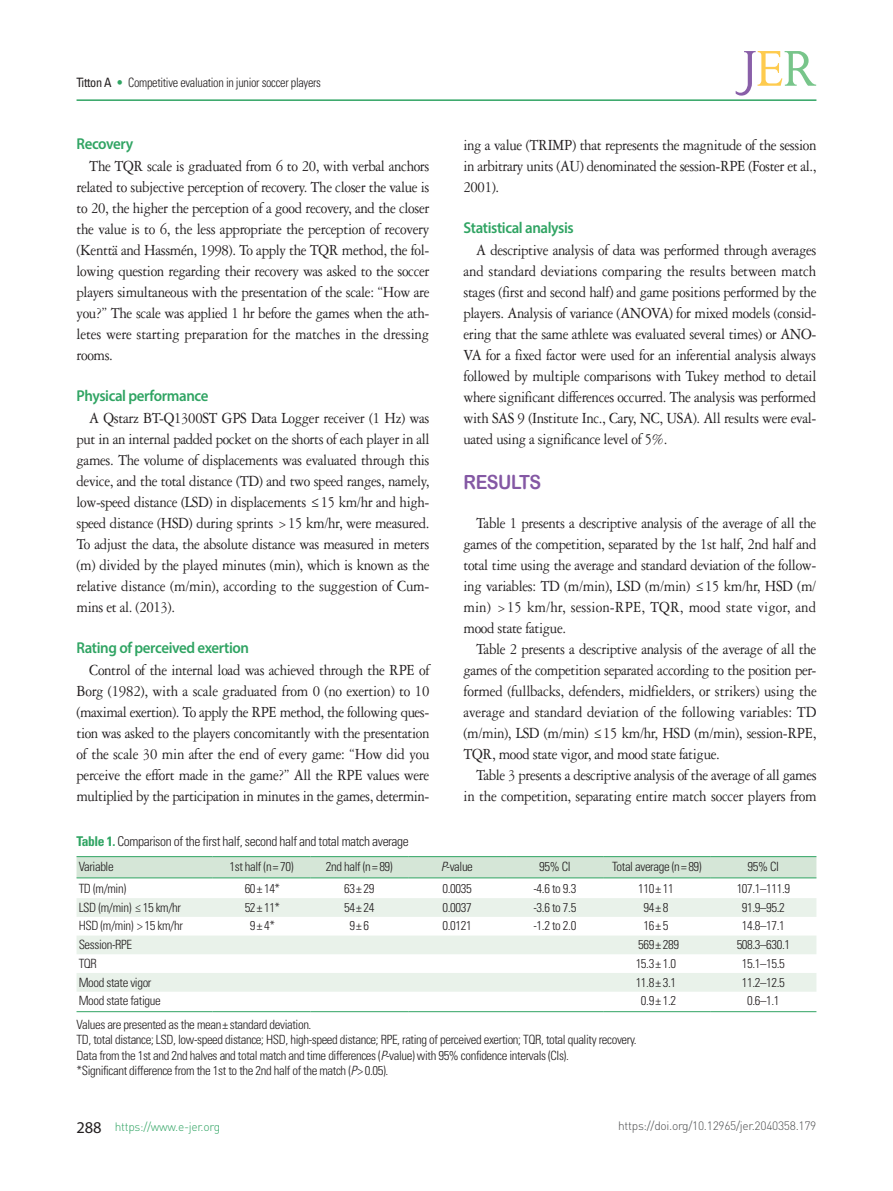
<style>
.page{position:relative;width:893px;height:1191px;background:#fff}
.page>*{position:absolute;margin:0;border:0;box-sizing:border-box;transform-origin:0 0}
.본문_대제목{font:19.5px "Arial Rounded MT Bold";letter-spacing:-.025em;color:#8458a4;scale:.9 1}
.본문_영문{font:16.5px/21px "Garamond 3 LT Std";letter-spacing:-.025em;color:#231f20;text-align:justify;scale:.9 1}
.본문_중제목{font:600 15.75px "Myriad Pro";letter-spacing:-.025em;color:#30a463;scale:.95 1}
.표제목_그림설명{font:300 condensed 13.5px "Univers LT Std";letter-spacing:-.03em;color:#231f20}
.하시라{font:300 condensed 12.9px "Univers LT Std";letter-spacing:-.025em;color:#231f20;scale:.95 1}
.표본문{font:300 condensed 12.75px "Univers LT Std";letter-spacing:-.03em;color:#231f20}
.t1{font:300 12px "DIN Pro";letter-spacing:-.025em;color:#4b4c4d}
.t2{font:300 12px "DIN Pro";letter-spacing:-.025em;color:#30a463}
.s1{font-weight:400}
.s2{color:#30a463}
.s3{font-weight:700;color:#30a463}
.s4{font-style:italic}
.s5{font-family:"Myriad Pro";font-weight:400;font-size:16.5px;color:#231f20}
</style>
<div class="page">
<hr style="left:77px;top:99px;width:739px;height:2px;background:#30a463">
<svg style="left:736px;top:51px;width:80px;height:45px"></svg>
<div style="left:77px;top:857px;width:739px;height:20px;background:#d5e6d7"></div>
<svg style="left:77px;top:898px;width:739px;height:93px;fill:#e9f2ea"></svg>
<hr style="left:77px;top:856px;width:136px;height:1px;background:#30a463">
<hr style="left:213px;top:856px;width:97px;height:1px;background:#30a463">
<hr style="left:310px;top:856px;width:98px;height:1px;background:#30a463">
<hr style="left:408px;top:856px;width:98px;height:1px;background:#30a463">
<hr style="left:506px;top:856px;width:98px;height:1px;background:#30a463">
<hr style="left:604px;top:856px;width:106px;height:1px;background:#30a463">
<hr style="left:710px;top:856px;width:106px;height:1px;background:#30a463">
<hr style="left:77px;top:877px;width:136px;height:1px;background:#30a463">
<hr style="left:213px;top:877px;width:97px;height:1px;background:#30a463">
<hr style="left:310px;top:877px;width:98px;height:1px;background:#30a463">
<hr style="left:408px;top:877px;width:98px;height:1px;background:#30a463">
<hr style="left:506px;top:877px;width:98px;height:1px;background:#30a463">
<hr style="left:604px;top:877px;width:106px;height:1px;background:#30a463">
<hr style="left:710px;top:877px;width:106px;height:1px;background:#30a463">
<hr style="left:77px;top:1011px;width:136px;height:1px;background:#30a463">
<hr style="left:213px;top:1011px;width:97px;height:1px;background:#30a463">
<hr style="left:310px;top:1011px;width:98px;height:1px;background:#30a463">
<hr style="left:408px;top:1011px;width:98px;height:1px;background:#30a463">
<hr style="left:506px;top:1011px;width:98px;height:1px;background:#30a463">
<hr style="left:604px;top:1011px;width:106px;height:1px;background:#30a463">
<hr style="left:710px;top:1011px;width:106px;height:1px;background:#30a463">
<p class="하시라" style="left:77px;top:74px;width:259px"><span class="s1">Titton A</span> <span class="s2">•</span> Competitive evaluation in junior soccer players</p>
<p class="본문_중제목" style="left:77px;top:134px;width:61px">Recovery</p>
<p class="본문_영문" style="left:77px;top:155px;width:394px;text-indent:13px">The TQR scale is graduated from 6 to 20, with verbal anchors related to subjective perception of recovery. The closer the value is to 20, the higher the perception of a good recovery, and the closer the value is to 6, the less appropriate the perception of recovery (Kenttä and Hassmén, 1998). To apply the TQR method, the fol&shy;lowing question regarding their recovery was asked to the soccer players simultaneous with the presentation of the scale: “How are you?” The scale was applied 1 hr before the games when the ath&shy;letes were starting preparation for the matches in the dressing rooms.</p>
<p class="본문_중제목" style="left:77px;top:386px;width:140px">Physical performance</p>
<p class="본문_영문" style="left:77px;top:407px;width:394px;text-indent:13px">A Qstarz BT-Q1300ST GPS Data Logger receiver (1 Hz) was put in an internal padded pocket on the shorts of each player in all games. The volume of displacements was evaluated through this device, and the total distance (TD) and two speed ranges, namely, low-speed distance (LSD) in displacements ≤15 km/hr and high&shy;speed distance (HSD) during sprints &gt;15 km/hr, were measured.<br>To adjust the data, the absolute distance was measured in meters (m) divided by the played minutes (min), which is known as the relative distance (m/min), according to the suggestion of Cum&shy;mins et al. (2013).</p>
<p class="본문_중제목" style="left:77px;top:638px;width:183px">Rating of perceived exertion</p>
<p class="본문_영문" style="left:77px;top:659px;width:394px;text-indent:13px">Control of the internal load was achieved through the RPE of Borg (1982), with a scale graduated from 0 (no exertion) to 10 (maximal exertion). To apply the RPE method, the following ques&shy;tion was asked to the players concomitantly with the presentation of the scale 30 min after the end of every game: “How did you perceive the effort made in the game?” All the RPE values were multiplied by the participation in minutes in the games, determin-</p>
<p class="본문_영문" style="left:463px;top:134px;width:394px">ing a value (TRIMP) that represents the magnitude of the session in arbitrary units (AU) denominated the session-RPE (Foster et al., 2001).</p>
<p class="본문_중제목" style="left:463px;top:218px;width:118px">Statistical analysis</p>
<p class="본문_영문" style="left:463px;top:239px;width:394px;text-indent:13px">A descriptive analysis of data was performed through averages and standard deviations comparing the results between match stages (first and second half) and game positions performed by the players. Analysis of variance (ANOVA) for mixed models (consid&shy;ering that the same athlete was evaluated several times) or ANO-VA for a fixed factor were used for an inferential analysis always followed by multiple comparisons with Tukey method to detail where significant differences occurred. The analysis was performed with SAS 9 (Institute Inc., Cary, NC, USA). All results were eval&shy;uated using a significance level of 5%.</p>
<p class="본문_대제목" style="left:463px;top:470px;width:88px">RESULTS</p>
<p class="본문_영문" style="left:463px;top:512px;width:394px;text-indent:13px">Table 1 presents a descriptive analysis of the average of all the games of the competition, separated by the 1st half, 2nd half and total time using the average and standard deviation of the follow&shy;ing variables: TD (m/min), LSD (m/min) ≤15 km/hr, HSD (m/ min) &gt;15 km/hr, session-RPE, TQR, mood state vigor, and mood state fatigue.</p>
<p class="본문_영문" style="left:463px;top:638px;width:394px;text-indent:13px">Table 2 presents a descriptive analysis of the average of all the games of the competition separated according to the position per&shy;formed (fullbacks, defenders, midfielders, or strikers) using the average and standard deviation of the following variables: TD (m/min), LSD (m/min) ≤15 km/hr, HSD (m/min), session-RPE, TQR, mood state vigor, and mood state fatigue.</p>
<p class="본문_영문" style="left:463px;top:764px;width:394px;text-align:right">Table 3 presents a descriptive analysis of the average of all games in the competition, separating entire match soccer players from</p>
<p class="표제목_그림설명" style="left:77px;top:832px;width:334px"><span class="s3">Table 1.</span> Comparison of the first half, second half and total match average</p>
<p class="표본문" style="left:79px;top:859px;width:37px">Variable</p>
<p class="표본문" style="left:229px;top:859px;width:66px">1st half (n= 70)</p>
<p class="표본문" style="left:326px;top:859px;width:68px">2nd half (n= 89)</p>
<p class="표본문" style="left:441px;top:859px;width:33px"><span class="s4">P</span>-value</p>
<p class="표본문" style="left:539px;top:859px;width:33px">95% CI</p>
<p class="표본문" style="left:612px;top:859px;width:91px">Total average (n= 89)</p>
<p class="표본문" style="left:748px;top:859px;width:33px">95% CI</p>
<p class="표본문" style="left:79px;top:881px;width:49px">TD (m/min)</p>
<p class="표본문" style="left:245px;top:881px;width:37px">60± 14*</p>
<p class="표본문" style="left:344px;top:881px;width:32px">63±29</p>
<p class="표본문" style="left:442px;top:881px;width:31px">0.0035</p>
<p class="표본문" style="left:533px;top:881px;width:44px">-4.6 to 9.3</p>
<p class="표본문" style="left:638px;top:881px;width:37px">110± 11</p>
<p class="표본문" style="left:737px;top:881px;width:55px">107.1–111.9</p>
<p class="표본문" style="left:79px;top:899px;width:104px">LSD (m/min) ≤ 15 km/hr</p>
<p class="표본문" style="left:245px;top:899px;width:37px">52± 11*</p>
<p class="표본문" style="left:344px;top:899px;width:32px">54±24</p>
<p class="표본문" style="left:442px;top:899px;width:31px">0.0037</p>
<p class="표본문" style="left:533px;top:899px;width:44px">-3.6 to 7.5</p>
<p class="표본문" style="left:643px;top:899px;width:27px">94±8</p>
<p class="표본문" style="left:742px;top:899px;width:44px">91.9–95.2</p>
<p class="표본문" style="left:79px;top:918px;width:106px">HSD (m/min) &gt; 15 km/hr</p>
<p class="표본문" style="left:250px;top:918px;width:27px">9±4*</p>
<p class="표본문" style="left:349px;top:918px;width:21px">9±6</p>
<p class="표본문" style="left:442px;top:918px;width:31px">0.0121</p>
<p class="표본문" style="left:533px;top:918px;width:44px">-1.2 to 2.0</p>
<p class="표본문" style="left:643px;top:918px;width:27px">16±5</p>
<p class="표본문" style="left:742px;top:918px;width:44px">14.8–17.1</p>
<p class="표본문" style="left:79px;top:937px;width:55px">Session-RPE</p>
<p class="표본문" style="left:638px;top:937px;width:42px">569± 289</p>
<p class="표본문" style="left:737px;top:937px;width:55px">508.3–630.1</p>
<p class="표본문" style="left:79px;top:955px;width:20px">TQR</p>
<p class="표본문" style="left:636px;top:955px;width:42px">15.3± 1.0</p>
<p class="표본문" style="left:742px;top:955px;width:44px">15.1–15.5</p>
<p class="표본문" style="left:79px;top:974px;width:74px">Mood state vigor</p>
<p class="표본문" style="left:636px;top:974px;width:42px">11.8± 3.1</p>
<p class="표본문" style="left:742px;top:974px;width:44px">11.2–12.5</p>
<p class="표본문" style="left:79px;top:993px;width:83px">Mood state fatigue</p>
<p class="표본문" style="left:641px;top:993px;width:37px">0.9± 1.2</p>
<p class="표본문" style="left:747px;top:993px;width:34px">0.6–1.1</p>
<p class="표본문" style="left:77px;top:1016px;width:236px">Values are presented as the mean± standard deviation.</p>
<p class="표본문" style="left:77px;top:1032px;width:562px">TD, total distance; LSD, low-speed distance; HSD, high-speed distance; RPE, rating of perceived exertion; TQR, total quality recovery.</p>
<p class="표본문" style="left:77px;top:1047px;width:494px">Data from the 1st and 2nd halves and total match and time differences (<span class="s4">P</span>-value) with 95% confidence intervals (CIs).</p>
<p class="표본문" style="left:77px;top:1062px;width:313px">*Significant difference from the 1st to the 2nd half of the match (<span class="s4">P</span>&gt; 0.05).</p>
<p class="t2" style="left:77px;top:1118px;width:145px"><span class="s5">288</span> https://www.e-jer.org</p>
<p class="t1" style="left:618px;top:1118px;width:200px">https://doi.org/10.12965/jer.2040358.179</p>
</div>
